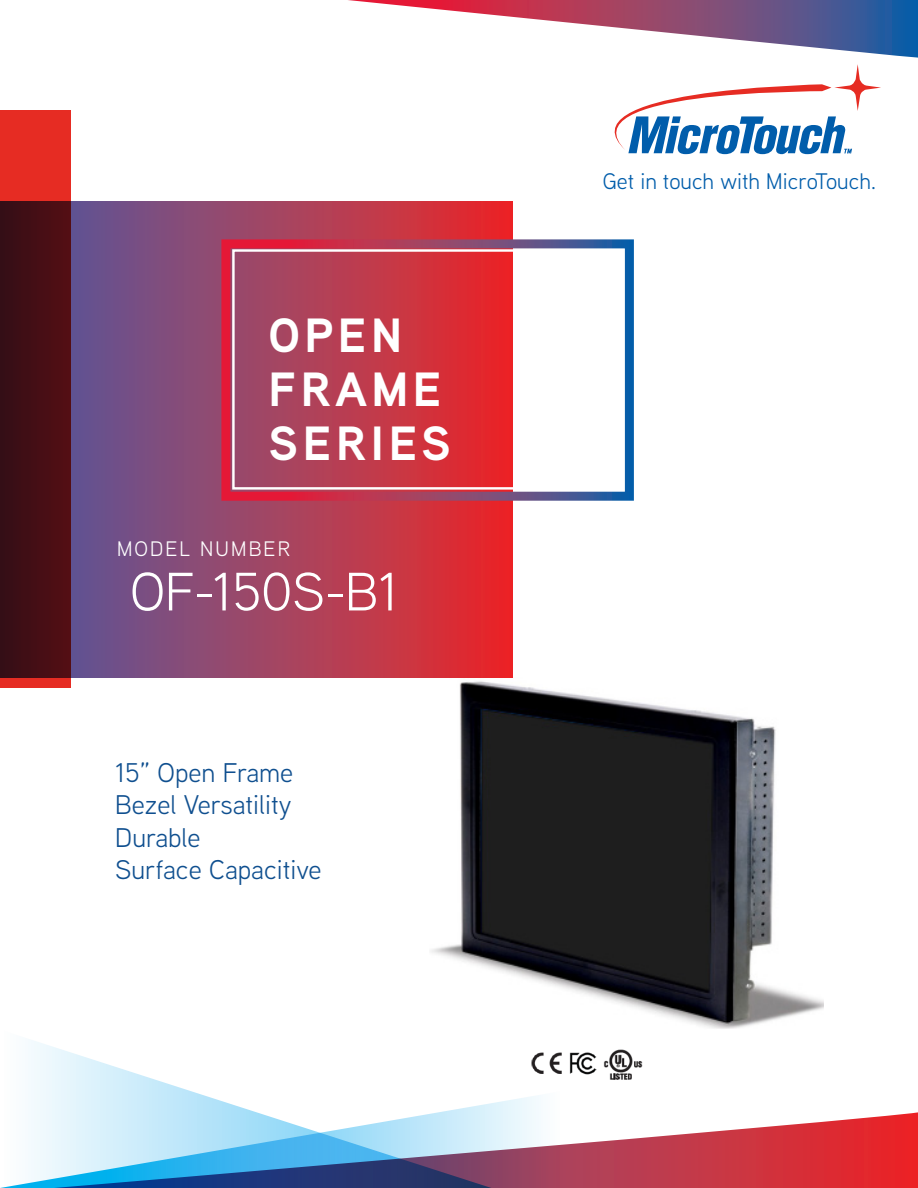
<style>
.page{position:relative;width:918px;height:1188px;background:#fff}
.page>*{position:absolute;margin:0;border:0;box-sizing:border-box;transform-origin:0 0}
.t1{font:54px "Aaux Next";color:#fff}
.t2{font:700 48px "Aaux Next";letter-spacing:.1em;color:#fff}
.t3{font:27px/32.4px "Aaux Next";color:#0f4f8f}
.t4{font:22.5px "Aaux Next";color:#015dab}
.t5{font:21px "Aaux Next";letter-spacing:.1em;color:#fff}
</style>
<div class="page">
<img style="left:431px;top:677px;width:393px;height:352px">
<svg style="left:70px;top:202px;width:442px;height:476px;background:#a83e5c"></svg>
<svg style="left:614px;top:64px;width:267px;height:90px"></svg>
<svg style="left:28px;top:1039px;width:162px;height:52px"></svg>
<svg style="left:562px;top:1112px;width:356px;height:76px"></svg>
<svg style="left:348px;top:0;width:570px;height:58px"></svg>
<svg style="left:0;top:110px;width:70px;height:578px;background:#5e1317"></svg>
<div style="left:232px;top:249px;width:389px;height:241px;border:2px solid #fff"></div>
<img style="left:531px;top:1052px;width:66px;height:23px">
<svg style="left:0;top:1091px;width:562px;height:97px"></svg>
<img style="left:601px;top:1048px;width:42px;height:34px">
<p class="t2" style="left:268px;top:301px;width:135px">OPEN</p>
<p class="t2" style="left:268px;top:355px;width:174px">FRAME</p>
<p class="t2" style="left:268px;top:409px;width:184px">SERIES</p>
<p class="t5" style="left:117px;top:535px;width:175px">MODEL NUMBER</p>
<p class="t1" style="left:130px;top:555px;width:270px">OF-150S-B1</p>
<p class="t3" style="left:115px;top:756px;width:208px">15” Open Frame<br>Bezel Versatility<br>Durable<br>Surface Capacitive</p>
<p class="t4" style="left:603px;top:166px;width:275px">Get in touch with MicroTouch.</p>
</div>
